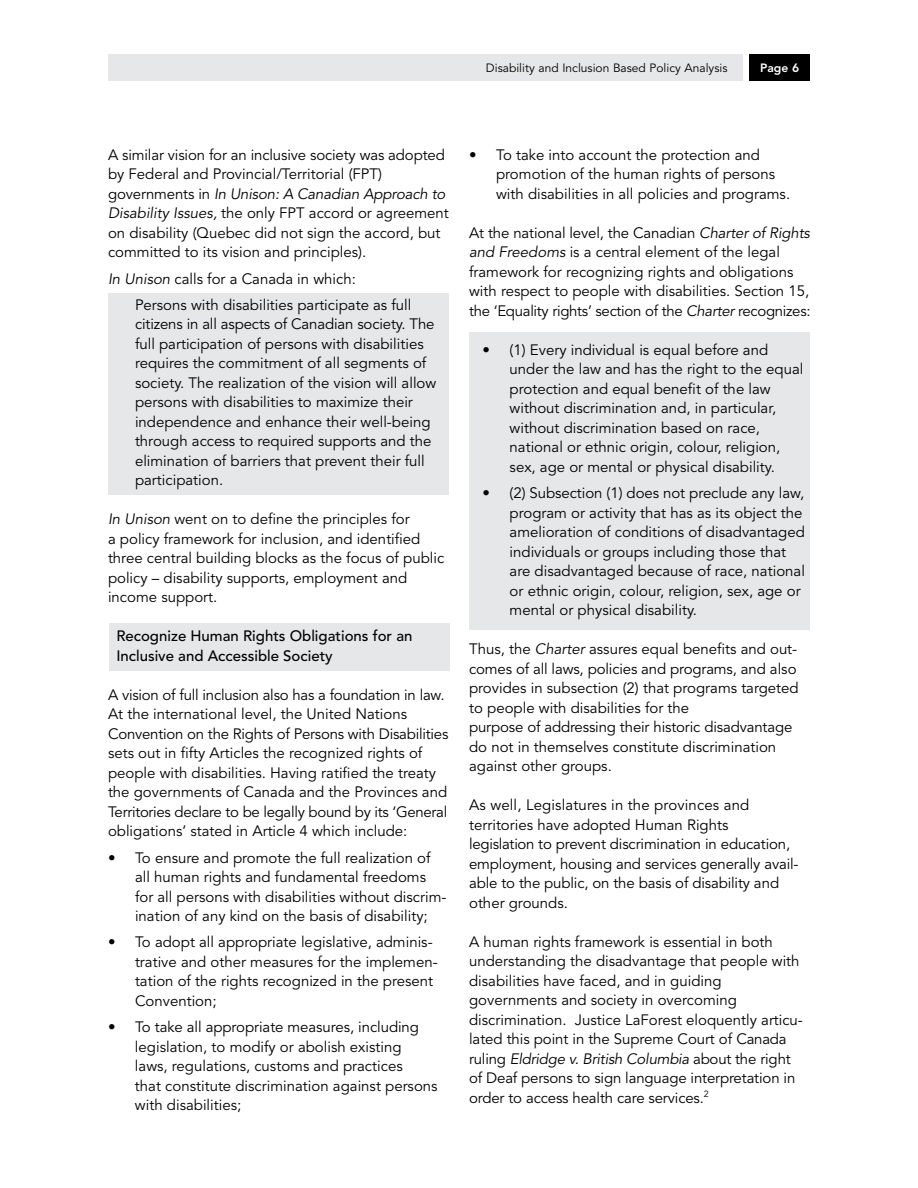
<style>
.page{position:relative;width:918px;height:1188px;background:#fff}
.page>*{position:absolute;margin:0;border:0;box-sizing:border-box;transform-origin:0 0}
.t1{font:15px/19.5px "Avenir";color:#000}
.t2{font:500 15px/19.5px "Avenir";color:#000}
.t3{font:12px "Avenir";color:#000}
.t4{font:800 12px "Avenir";color:#fff}
.s1{font-style:italic}
</style>
<div class="page">
<div style="left:110px;top:623px;width:340px;height:48px;background:#e6e7e8"></div>
<div style="left:108px;top:293px;width:341px;height:202px;background:#e6e7e8"></div>
<div style="left:469px;top:332px;width:341px;height:298px;background:#e6e7e8"></div>
<div style="left:749px;top:54px;width:61px;height:27px;background:#000"></div>
<div style="left:108px;top:54px;width:634px;height:27px;background:#e6e7e8"></div>
<p class="t3" style="left:486px;top:61px;width:243px">Disability and I nclusion Based Policy Analysis</p>
<p class="t4" style="left:760px;top:61px;width:41px">Page 6</p>
<p class="t1" style="left:108px;top:145px;width:342px">A similar vision for an inclusive society was adopted by Federal and Provincial/Territorial (FPT) governments in <span class="s1">In Unison: A Canadian Approach to Disability Issues,</span> the only FPT accord or agreement on disability (Quebec did not sign the accord, but committed to its vision and principles).</p>
<p class="t1" style="left:135px;top:266px;width:278px;line-height:26.2px;text-indent:-27px"><span class="s1">In Unison</span> calls for a Canada in which:<br>Persons with disabilities participate as full</p>
<p class="t1" style="left:135px;top:315px;width:303px">citizens in all aspects of Canadian society. The full participation of persons with disabilities requires the commitment of all segments of society. The realization of the vision will allow persons with disabilities to maximize their independence and enhance their well-being through access to required supports and the elimination of barriers that prevent their full participation.</p>
<p class="t1" style="left:108px;top:510px;width:338px"><span class="s1">In Unison</span> went on to define the principles for<br>a policy framework for inclusion, and identified three central building blocks as the focus of public policy – disability supports, employment and income support.</p>
<p class="t2" style="left:116px;top:627px;width:298px">Recognize Human Rights Obligations for an<br>Inclusive and Accessible Society</p>
<p class="t1" style="left:108px;top:685px;width:342px">A vision of full inclusion also has a foundation in law.<br>At the international level, the U nited Nations Convention on the Rights of Persons with Disabilities sets out in fifty Articles the recognized rights of people with disabilities. Having ratified the treaty the governments of Canada and the Provinces and Territories declare to be legally bound by its ‘General obligations’ stated in Article 4 which include:</p>
<p class="t1" style="left:135px;top:848px;width:313px;text-indent:-27px">• To ensure and promote the full realization of all human rights and fundamental freedoms for all persons with disabilities without discrim&shy;ination of any kind on the basis of disability;</p>
<p class="t1" style="left:135px;top:933px;width:304px;text-indent:-27px">• To adopt all appropriate legislative, adminis&shy;trative and other measures for the implemen&shy;tation of the rights recognized in the present Convention;</p>
<p class="t1" style="left:135px;top:1018px;width:304px;text-indent:-27px">• To take all appropriate measures, including legislation, to modify or abolish existing laws, regulations, customs and practices<br>that constitute discrimination against persons with disabilities;</p>
<p class="t1" style="left:496px;top:145px;width:296px;text-indent:-27px">• To take into account the protection and promotion of the human rights of persons with disabilities in all policies and programs.</p>
<p class="t1" style="left:469px;top:223px;width:343px">At the national level, the Canadian <span class="s1">Charter of Rights and Freedoms</span> is a central element of the legal framework for recognizing rights and obligations with respect to people with disabilities. Section 15, the ‘Equality rights’ section of the <span class="s1">Charter</span> recognizes:</p>
<p class="t1" style="left:510px;top:340px;width:295px;text-indent:-27px">• (1) Every individual is equal before and under the law and has the right to the equal protection and equal benefit of the law without discrimination and, in particular, without discrimination based on race, national or ethnic origin, colour, religion, sex, age or mental or physical disability.</p>
<p class="t1" style="left:510px;top:484px;width:297px;text-indent:-27px">• (2) Subsection (1) does not preclude any law, program or activity that has as its object the amelioration of conditions of disadvantaged individuals or groups including those that are disadvantaged because of race, national or ethnic origin, colour, religion, sex, age or mental or physical disability.</p>
<p class="t1" style="left:469px;top:640px;width:331px">Thus, the <span class="s1">Charter</span> assures equal benefits and out&shy;comes of all laws, policies and programs, and also provides in subsection (2) that programs targeted to people with disabilities for the<br>purpose of addressing their historic disadvantage do not in themselves constitute discrimination against other groups.</p>
<p class="t1" style="left:469px;top:796px;width:331px">As well, Legislatures in the provinces and territories have adopted Human Rights<br>legislation to prevent discrimination in education, employment, housing and services generally avail&shy;able to the public, on the basis of disability and other grounds.</p>
<p class="t1" style="left:469px;top:932px;width:335px">A human rights framework is essential in both understanding the disadvantage that people with disabilities have faced, and in guiding governments and society in overcoming discrimination. Justice LaForest eloquently articu&shy;lated this point in the Supreme Court of Canada ruling <span class="s1">Eldridge v. British Columbia</span> about the right of Deaf persons to sign language interpretation in order to access health care services.<sup>2</sup></p>
</div>
